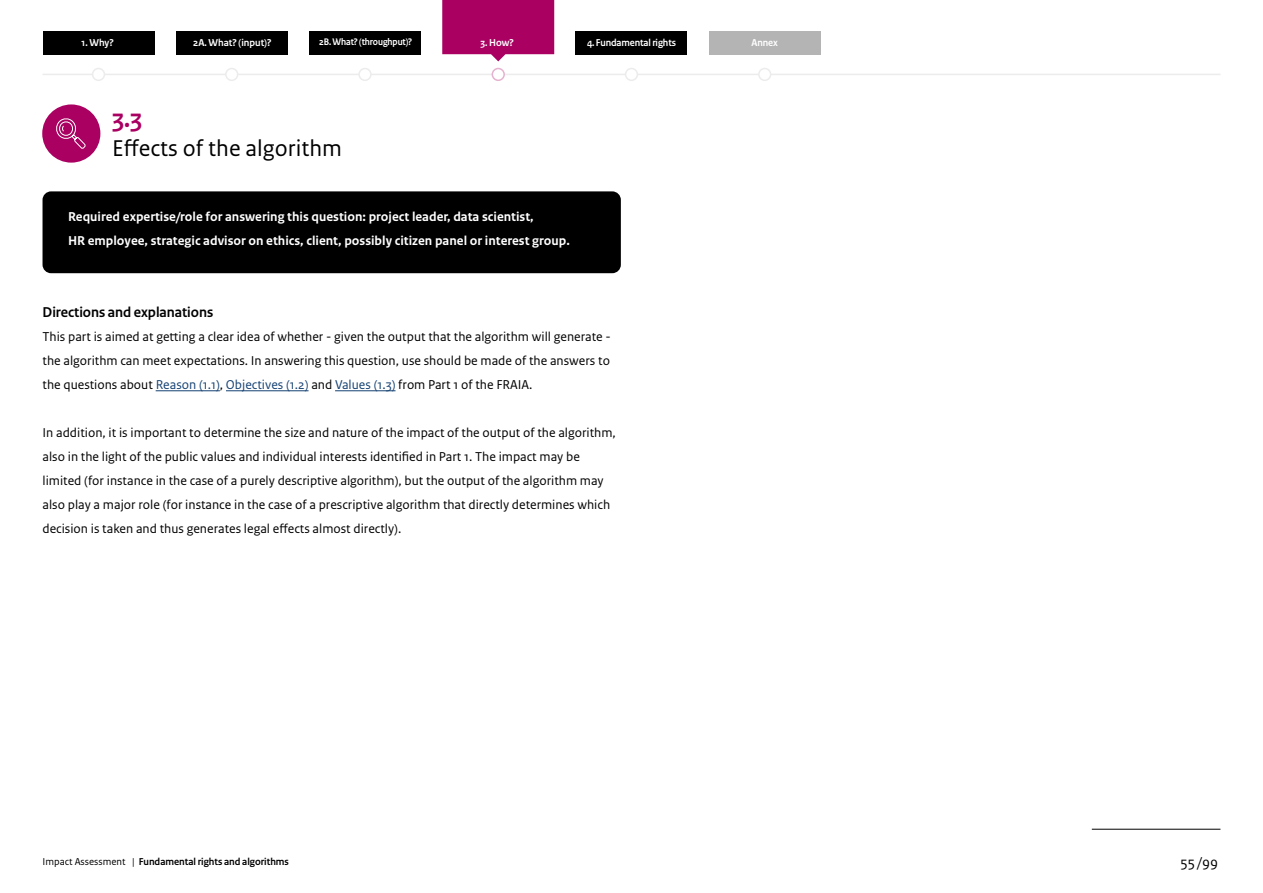
<style>
.page{position:relative;width:1263px;height:893px;background:#fff}
.page>*{position:absolute;margin:0;border:0;box-sizing:border-box;transform-origin:0 0}
.t1{font:700 27px "Rijksoverheid Sans Heading";color:#a90061}
.t2{font:24px "Rijksoverheid Sans Text";color:#000}
.t3{font:700 15px "Rijksoverheid Sans Heading";color:#000}
.t4{font:15px "Rijksoverheid Sans Text";color:#000}
.t5{font:13.5px/24px "Rijksoverheid Sans Text";color:#000;text-align:justify}
.t6{font:700 13.5px/24px "Rijksoverheid Sans Text";color:#fff}
.t7{font:700 10.5px "Rijksoverheid Sans Heading";letter-spacing:-.01em;color:#fff}
.t8{font:700 10.5px "Rijksoverheid Sans Heading";color:#000}
.t9{font:700 10.05px "Rijksoverheid Sans Heading";letter-spacing:-.01em;color:#fff;scale:.95 1}
.s1{color:#154273}
.s2{font-family:"Rijksoverheid Sans Text";font-weight:400}
</style>
<div class="page">
<hr style="left:43px;top:74px;width:1177px;height:1px;background:#ececec">
<div style="left:43px;top:31px;width:111px;height:23px;background:#000"></div>
<div style="left:575px;top:31px;width:112px;height:23px;background:#000"></div>
<div style="left:709px;top:31px;width:112px;height:23px;background:#b4b4b4"></div>
<div style="left:93px;top:69px;width:11px;height:11px;background:#fff;border-radius:50%"></div>
<div style="left:92px;top:68px;width:13px;height:13px;border:2px solid #ececec;border-radius:50%"></div>
<div style="left:359px;top:69px;width:12px;height:11px;background:#fff;border-radius:50%"></div>
<div style="left:358px;top:68px;width:14px;height:13px;border:2px solid #ececec;border-radius:50%"></div>
<div style="left:226px;top:69px;width:12px;height:11px;background:#fff;border-radius:50%"></div>
<div style="left:225px;top:68px;width:13px;height:13px;border:2px solid #ececec;border-radius:50%"></div>
<div style="left:626px;top:69px;width:11px;height:11px;background:#fff;border-radius:50%"></div>
<div style="left:625px;top:68px;width:13px;height:13px;border:2px solid #ececec;border-radius:50%"></div>
<div style="left:759px;top:69px;width:12px;height:11px;background:#fff;border-radius:50%"></div>
<div style="left:758px;top:68px;width:13px;height:13px;border:2px solid #ececec;border-radius:50%"></div>
<div style="left:309px;top:31px;width:112px;height:23px;background:#000"></div>
<div style="left:176px;top:31px;width:112px;height:23px;background:#000"></div>
<hr style="left:1092px;top:829px;width:128px;height:1px;background:#000">
<div style="left:492px;top:69px;width:12px;height:11px;background:#fff;border-radius:50%"></div>
<div style="left:492px;top:68px;width:13px;height:13px;border:2px solid #e5b2cf;border-radius:50%"></div>
<svg style="left:442px;top:0;width:112px;height:61px;background:#b21a71"></svg>
<div style="left:43px;top:191px;width:578px;height:82px;background:#000;border-radius:9px"></div>
<hr style="left:156px;top:390px;width:64px;height:1px;background:#154273">
<hr style="left:226px;top:390px;width:83px;height:1px;background:#154273">
<hr style="left:335px;top:390px;width:60px;height:1px;background:#154273">
<div style="left:42px;top:104px;width:58px;height:59px;background:#a90061;border-radius:50%"></div>
<svg style="left:56px;top:118px;width:30px;height:31px"></svg>
<p class="t7" style="left:82px;top:36px;width:34px">1. Why?</p>
<p class="t7" style="left:193px;top:36px;width:80px">2A. What? (input)?</p>
<p class="t9" style="left:319px;top:36px;width:99px">2B. What? (throughput)?</p>
<p class="t7" style="left:587px;top:37px;width:90px">4. Fundamental rights</p>
<p class="t7" style="left:752px;top:37px;width:28px">Annex</p>
<p class="t7" style="left:480px;top:36px;width:35px">3. How?</p>
<h1 class="t1" style="left:112px;top:103px;width:32px">3.3</h1>
<h2 class="t2" style="left:112px;top:134px;width:231px">Effects of the algorithm</h2>
<p class="t6" style="left:68px;top:205px;width:503px">Required expertise/role for answering this question: project leader, data scientist,<br>HR employee, strategic advisor on ethics, client, possibly citizen panel or interest group.</p>
<h3 class="t3" style="left:43px;top:304px;width:172px">Directions and explanations</h3>
<p class="t5" style="left:43px;top:325px;width:570px">This part is aimed at getting a clear idea of whether - given the output that the algorithm will generate - the algorithm can meet expectations. In answering this question, use should be made of the answers to the questions about <span class="s1">Reason (1.1)</span>, <span class="s1">Objectives (1.2)</span> and <span class="s1">Values (1.3)</span> from Part 1 of the FRAIA.</p>
<p class="t5" style="left:43px;top:421px;width:575px;text-align:left">In addition, it is important to determine the size and nature of the impact of the output of the algorithm, also in the light of the public values and individual interests identified in Part 1. The impact may be limited (for instance in the case of a purely descriptive algorithm), but the output of the algorithm may also play a major role (for instance in the case of a prescriptive algorithm that directly determines which decision is taken and thus generates legal effects almost directly).</p>
<p class="t8" style="left:43px;top:856px;width:248px"><span class="s2">Impact Assessment |</span> Fundamental rights and algorithms</p>
<p class="t4" style="left:1180px;top:854px;width:39px">55 /99</p>
</div>
